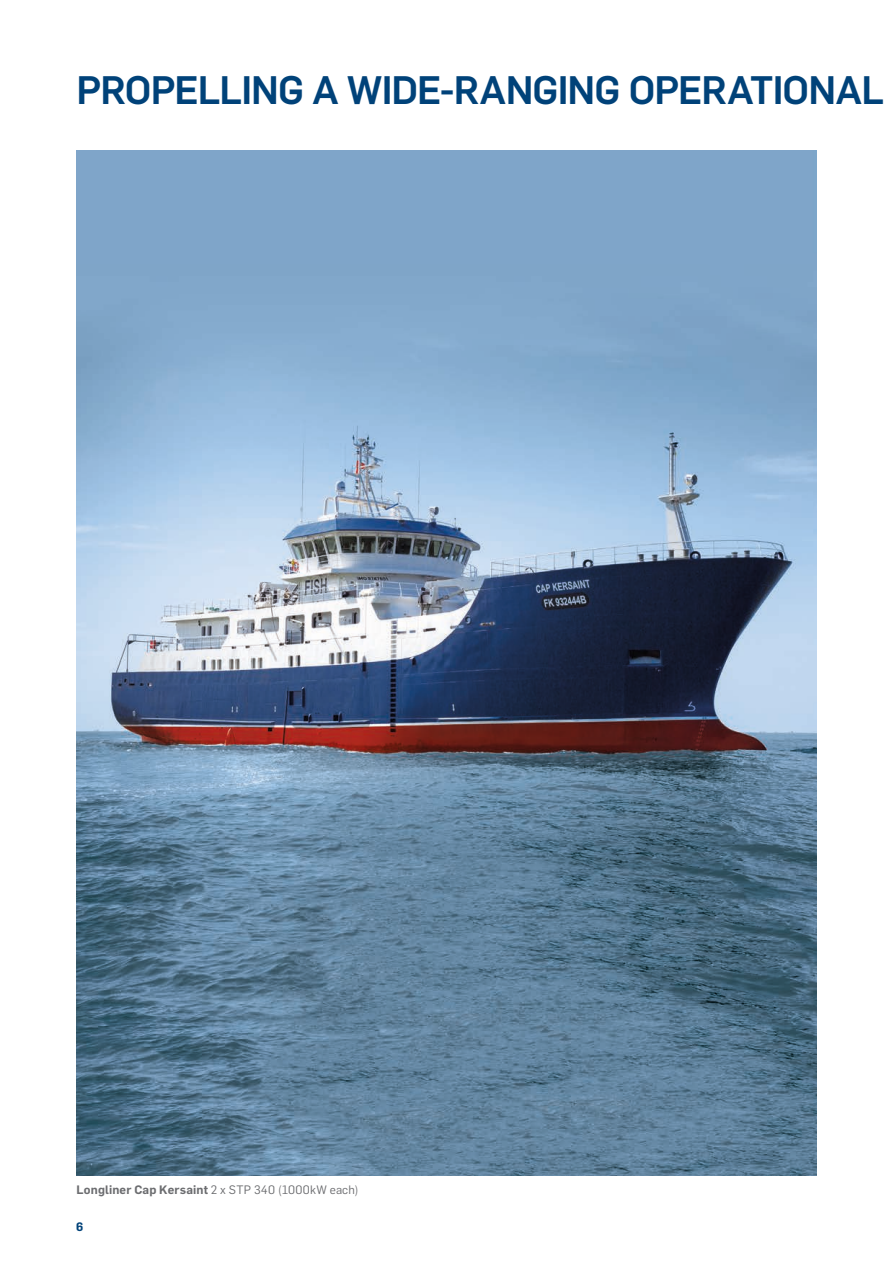
<style>
.page{position:relative;width:893px;height:1263px;background:#fff}
.page>*{position:absolute;margin:0;border:0;box-sizing:border-box;transform-origin:0 0}
.t1{font:500 39px "Flama";letter-spacing:-.025em;color:#004279}
.t2{font:600 12px "Flama";letter-spacing:.015em;color:#6c6d70}
.t3{font:600 12px "Flama";color:#004279}
.s1{font-weight:400}
</style>
<div class="page">
<img style="left:77px;top:151px;width:739px;height:1025px">
<h1 class="t1" style="left:77px;top:62px;width:809px">PROPELLING A WIDE-RANGING OPERATIONAL</h1>
<p class="t2" style="left:77px;top:1180px;width:283px">Longliner Cap Kersaint <span class="s1">2 x STP 340 (1000kW each)</span></p>
<p class="t3" style="left:76px;top:1218px;width:9px">6</p>
</div>
